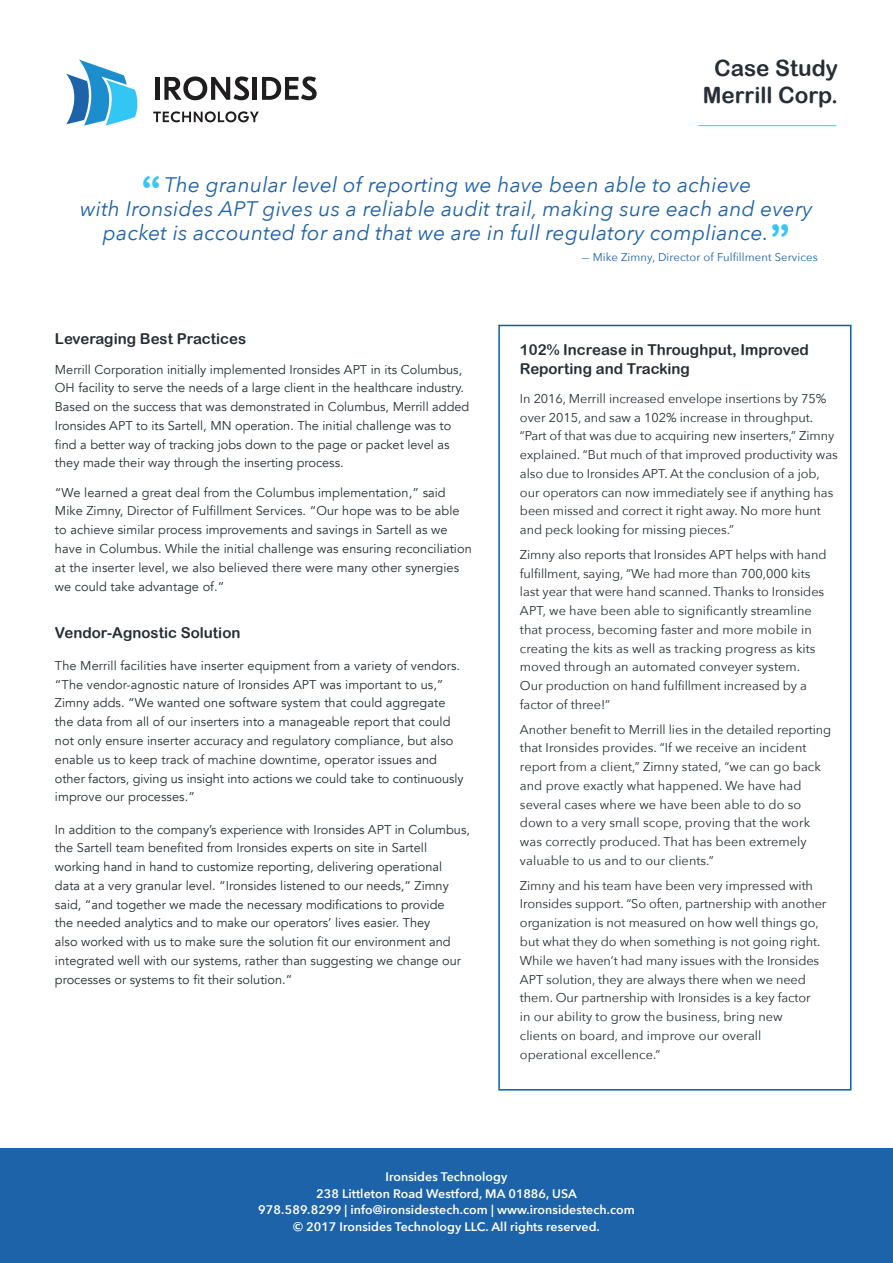
<style>
.page{position:relative;width:893px;height:1263px;background:#fff}
.page>*{position:absolute;margin:0;border:0;box-sizing:border-box;transform-origin:0 0}
.t1{font:42px "Arial Rounded MT Bold";color:#38c6f4}
.t2{font:22.5px/27px "Arial Rounded MT Bold";color:#272e35;text-align:center}
.t3{font:italic 21px "Avenir Next";letter-spacing:.01em;color:#1c63a9}
.t4{font:15px/18.8px "Arial Rounded MT Bold";color:#272e35}
.t5{font:12.75px/18.8px "Avenir";color:#272e35}
.t6{font:12.75px/18.8px "Avenir Next";letter-spacing:-.005em;color:#272e35}
.t7{font:600 12.3px/16.5px "Avenir Next";letter-spacing:.005em;color:#fff;text-align:center}
.t8{font:11.25px "Avenir Next";letter-spacing:.01em;color:#1c63a9;scale:1.25 1}
.s1{font-family:"Arial Rounded MT Bold";font-style:normal;font-size:42px;color:#38c6f4}
</style>
<div class="page">
<div style="left:498px;top:325px;width:353px;height:765px;border:2px solid #0062a7"></div>
<hr style="left:698px;top:125px;width:138px;height:1px;background:#38c6f4">
<hr style="left:155px;top:77px;width:4px;height:23px;background:#201d1e">
<svg style="left:164px;top:76px;width:85px;height:24px"></svg>
<hr style="left:253px;top:77px;width:4px;height:23px;background:#201d1e">
<svg style="left:262px;top:76px;width:55px;height:24px"></svg>
<svg style="left:153px;top:111px;width:106px;height:11px"></svg>
<svg style="left:66px;top:60px;width:72px;height:66px"></svg>
<div style="left:0;top:1148px;width:893px;height:115px;background:#1c63a9"></div>
<h2 class="t2" style="left:703px;top:54px;width:137px">Case Study<br>Merrill Corp.</h2>
<h3 class="t3" style="left:142px;top:167px;width:611px"><span class="s1">“</span> The granular level of reporting we have been able to achieve</h3>
<h3 class="t3" style="left:80px;top:191px;width:734px">with Ironsides APT gives us a reliable audit trail, making sure each and every</h3>
<h3 class="t3" style="left:103px;top:215px;width:667px">packet is accounted for and that we are in full regulatory compliance.</h3>
<p class="t8" style="left:581px;top:248px;width:190px">— Mike Zimny, Director of Fulfillment Services</p>
<h1 class="t1" style="left:771px;top:215px;width:21px">”</h1>
<p class="t4" style="left:55px;top:329px;width:193px">Leveraging Best Practices</p>
<p class="t5" style="left:55px;top:360px;width:416px">Merrill Corporation initially implemented Ironsides APT in its Columbus, OH facility to serve the needs of a large client in the healthcare industry.<br>Based on the success that was demonstrated in Columbus, Merrill added Ironsides APT to its Sartell, MN operation. The initial challenge was to find a better way of tracking jobs down to the page or packet level as they made their way through the inserting process.</p>
<p class="t5" style="left:55px;top:483px;width:418px">“We learned a great deal from the Columbus implementation,” said Mike Zimny, Director of Fulfillment Services. “Our hope was to be able to achieve similar process improvements and savings in Sartell as we have in Columbus. While the initial challenge was ensuring reconciliation at the inserter level, we also believed there were many other synergies we could take advantage of.”</p>
<p class="t4" style="left:55px;top:623px;width:187px">Vendor-Agnostic Solution</p>
<p class="t5" style="left:55px;top:656px;width:410px">The Merrill facilities have inserter equipment from a variety of vendors. “The vendor-agnostic nature of Ironsides APT was important to us,” Zimny adds. “We wanted one software system that could aggregate the data from all of our inserters into a manageable report that could not only ensure inserter accuracy and regulatory compliance, but also enable us to keep track of machine downtime, operator issues and other factors, giving us insight into actions we could take to continuously improve our processes.”</p>
<p class="t5" style="left:55px;top:820px;width:417px">In addition to the company’s experience with Ironsides APT in Columbus, the Sartell team benefited from Ironsides experts on site in Sartell working hand in hand to customize reporting, delivering operational data at a very granular level. “Ironsides listened to our needs,” Zimny said, “and together we made the necessary modifications to provide<br>the needed analytics and to make our operators’ lives easier. They<br>also worked with us to make sure the solution fit our environment and integrated well with our systems, rather than suggesting we change our processes or systems to fit their solution.”</p>
<p class="t4" style="left:520px;top:340px;width:291px">102% Increase in Throughput, Improved<br>Reporting and Tracking</p>
<p class="t6" style="left:520px;top:388px;width:319px">In 2016, Merrill increased envelope insertions by 75% over 2015, and saw a 102% increase in throughput. “Part of that was due to acquiring new inserters,” Zimny explained. “But much of that improved productivity was also due to Ironsides APT. At the conclusion of a job, our operators can now immediately see if anything has been missed and correct it right away. No more hunt and peck looking for missing pieces.”</p>
<p class="t6" style="left:520px;top:544px;width:308px">Zimny also reports that Ironsides APT helps with hand fulfillment, saying, “We had more than 700,000 kits last year that were hand scanned. Thanks to Ironsides APT, we have been able to significantly streamline that process, becoming faster and more mobile in creating the kits as well as tracking progress as kits moved through an automated conveyer system.<br>Our production on hand fulfillment increased by a factor of three!”</p>
<p class="t6" style="left:520px;top:719px;width:313px">Another benefit to Merrill lies in the detailed reporting that Ironsides provides. “If we receive an incident report from a client,” Zimny stated, “we can go back and prove exactly what happened. We have had several cases where we have been able to do so down to a very small scope, proving that the work was correctly produced. That has been extremely valuable to us and to our clients.”</p>
<p class="t6" style="left:520px;top:875px;width:308px">Zimny and his team have been very impressed with Ironsides support. “So often, partnership with another organization is not measured on how well things go, but what they do when something is not going right.<br>While we haven’t had many issues with the Ironsides APT solution, they are always there when we need them. Our partnership with Ironsides is a key factor<br>in our ability to grow the business, bring new<br>clients on board, and improve our overall operational excellence.”</p>
<p class="t7" style="left:258px;top:1168px;width:378px">Ironsides Technology<br>238 Littleton Road Westford, MA 01886, USA<br>978.589.8299 | info@ironsidestech.com | www.ironsidestech.com © 2017 Ironsides Technology LLC. All rights reserved.</p>
</div>
